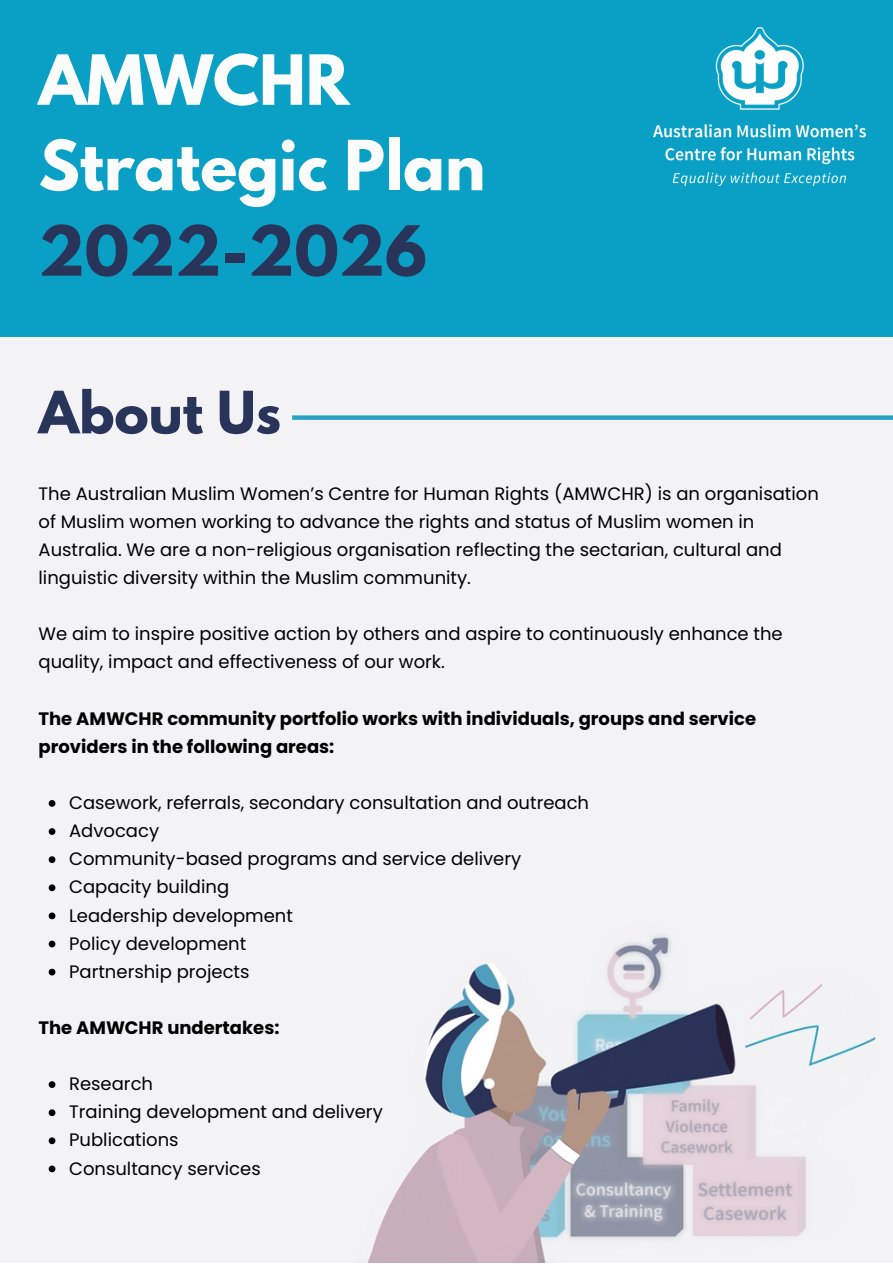
<style>
.page{position:relative;width:893px;height:1264px;background:#fff}
.page>*{position:absolute;margin:0;border:0;box-sizing:border-box;transform-origin:0 0}
.t1{font:700 61.2px/85.5px "League Spartan";color:#fbfcfc}
.t2{font:700 61.2px "League Spartan";color:#29345b}
.t3{font:700 51.75px "League Spartan";color:#29345b}
.t4{font:18px/28px "Poppins";color:#000}
.t5{font:700 18px/28px "Poppins";color:#000}
</style>
<div class="page">
<div style="left:0;top:0;width:892px;height:1262px;background:#f3f3f5"></div>
<svg style="left:49px;top:800px;width:6px;height:6px"></svg>
<svg style="left:49px;top:828px;width:6px;height:7px"></svg>
<svg style="left:49px;top:856px;width:6px;height:7px"></svg>
<svg style="left:49px;top:884px;width:6px;height:7px"></svg>
<svg style="left:49px;top:912px;width:6px;height:7px"></svg>
<svg style="left:49px;top:940px;width:6px;height:7px"></svg>
<svg style="left:49px;top:968px;width:6px;height:7px"></svg>
<svg style="left:49px;top:1081px;width:6px;height:6px"></svg>
<svg style="left:49px;top:1109px;width:6px;height:7px"></svg>
<svg style="left:49px;top:1137px;width:6px;height:7px"></svg>
<svg style="left:49px;top:1165px;width:6px;height:7px"></svg>
<img style="left:368px;top:935px;width:508px;height:327px">
<div style="left:292px;top:415px;width:600px;height:5px;background:#28a1c4"></div>
<div style="left:0;top:0;width:892px;height:337px;background:#0aa0c5"></div>
<img style="left:653px;top:28px;width:212px;height:157px">
<h1 class="t1" style="left:39px;top:45px;width:448px">AMWCHR<br>Strategic Plan</h1>
<h1 class="t2" style="left:39px;top:221px;width:390px">2022-2026</h1>
<h2 class="t3" style="left:39px;top:387px;width:244px">About Us</h2>
<p class="t4" style="left:39px;top:479px;width:781px">The Australian Muslim Women’s Centre for Human Rights (AMWCHR) is an organisation of Muslim women working to advance the rights and status of Muslim women in Australia. We are a non-religious organisation reflecting the sectarian, cultural and linguistic diversity within the Muslim community.</p>
<p class="t4" style="left:39px;top:620px;width:745px">We aim to inspire positive action by others and aspire to continuously enhance the quality, impact and effectiveness of our work.</p>
<p class="t5" style="left:39px;top:704px;width:719px">The AMWCHR community portfolio works with individuals, groups and service providers in the following areas:</p>
<p class="t4" style="left:69px;top:788px;width:521px">Casework, referrals, secondary consultation and outreach<br>Advocacy<br>Community-based programs and service delivery<br>Capacity building<br>Leadership development<br>Policy development<br>Partnership projects</p>
<p class="t5" style="left:39px;top:1013px;width:242px">The AMWCHR undertakes:</p>
<p class="t4" style="left:69px;top:1069px;width:315px">Research<br>Training development and delivery<br>Publications<br>Consultancy services</p>
</div>
